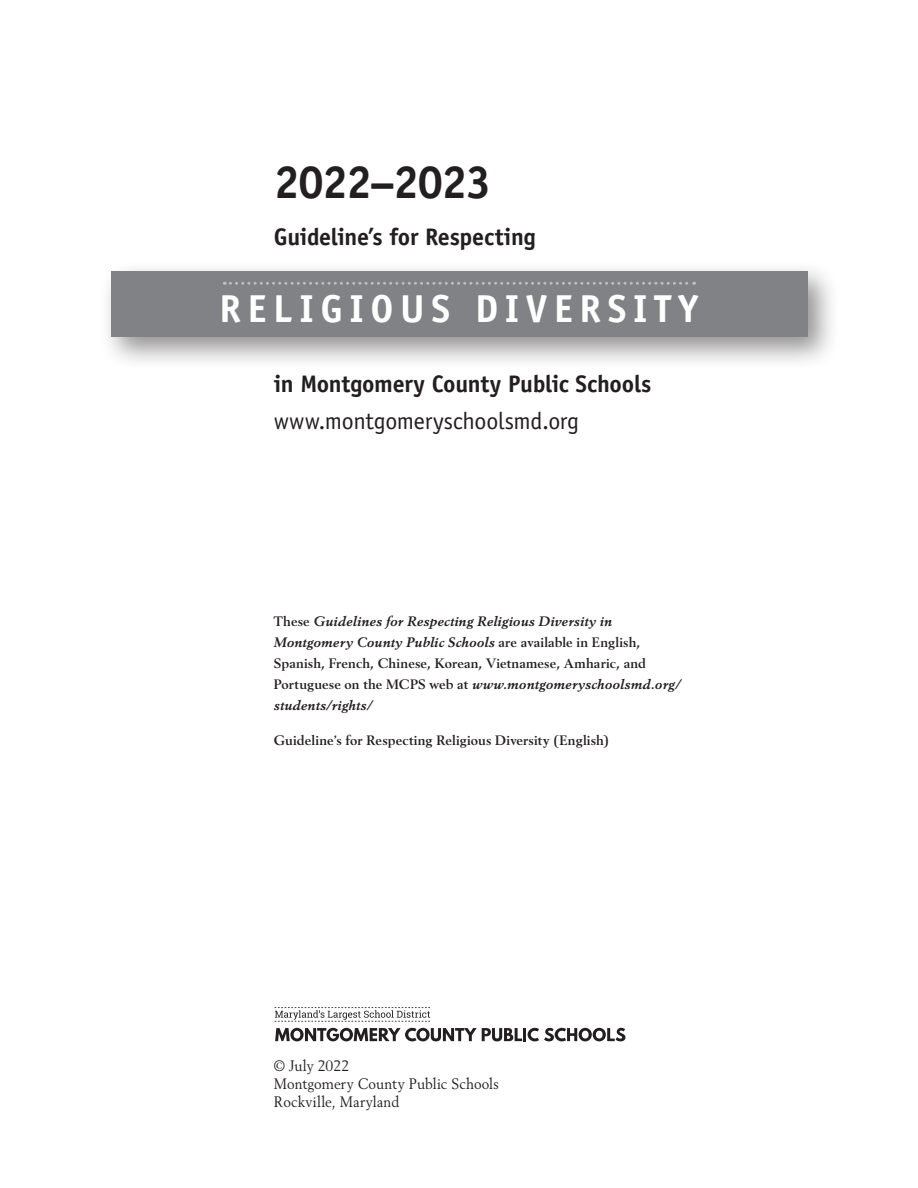
<style>
.page{position:relative;width:918px;height:1188px;background:#fff}
.page>*{position:absolute;margin:0;border:0;box-sizing:border-box;transform-origin:0 0}
.t1{font:700 46.5px "Officina Sans Std";letter-spacing:-.035em;color:#231f20}
.Heads{font:700 39px "Officina Sans Std";letter-spacing:.17em;color:#fff}
.Subheads1{font:700 24px/37.5px "Officina Sans Std";letter-spacing:-.015em;color:#231f20}
.body{font:15px "Berling LT Std";letter-spacing:.01em;color:#231f20;scale:.94 1}
.nondiscrim{font:italic 700 13.5px/21px "Berling LT Std";letter-spacing:.02em;color:#231f20}
.nondiscrim-2{font:700 13.5px "Berling LT Std";letter-spacing:.01em;color:#231f20}
.s1{font-weight:400}
.s2{font-style:normal}
</style>
<div class="page">
<svg style="left:275px;top:1028px;width:350px;height:13px"></svg>
<svg style="left:275px;top:1007px;width:155px;height:15px"></svg>
<div style="left:98px;top:260px;width:743px;height:110px;background:#231f20;opacity:.5"></div>
<div style="left:111px;top:272px;width:696px;height:65px;background:#808285"></div>
<svg style="left:224px;top:282px;width:471px;height:3px"></svg>
<p class="t1" style="left:274px;top:153px;width:219px">2022–2023</p>
<p class="Subheads1" style="left:274px;top:218px;width:263px">Guideline’s for Respecting</p>
<p class="Heads" style="left:220px;top:284px;width:480px">RELIGIOUS DIVERSITY</p>
<p class="Subheads1" style="left:274px;top:364px;width:379px">in Montgomery County Public Schools <span class="s1">www.montgomeryschoolsmd.org</span></p>
<p class="nondiscrim" style="left:274px;top:611px;width:409px"><span class="s2">These</span> Guidelines for Respecting Religious Diversity in Montgomery County Public Schools <span class="s2">are available in English, Spanish, French, Chinese, Korean, Vietnamese, Amharic, and Portuguese on the MCPS web at</span> www.montgomeryschoolsmd.org/ students/rights/</p>
<p class="nondiscrim-2" style="left:274px;top:732px;width:337px">Guideline’s for Respecting Religious Diversity (English)</p>
<p class="body" style="left:274px;top:1057px;width:82px">© July 2022</p>
<p class="body" style="left:274px;top:1075px;width:241px">Montgomery County Public Schools</p>
<p class="body" style="left:274px;top:1093px;width:135px">Rockville, Maryland</p>
</div>
